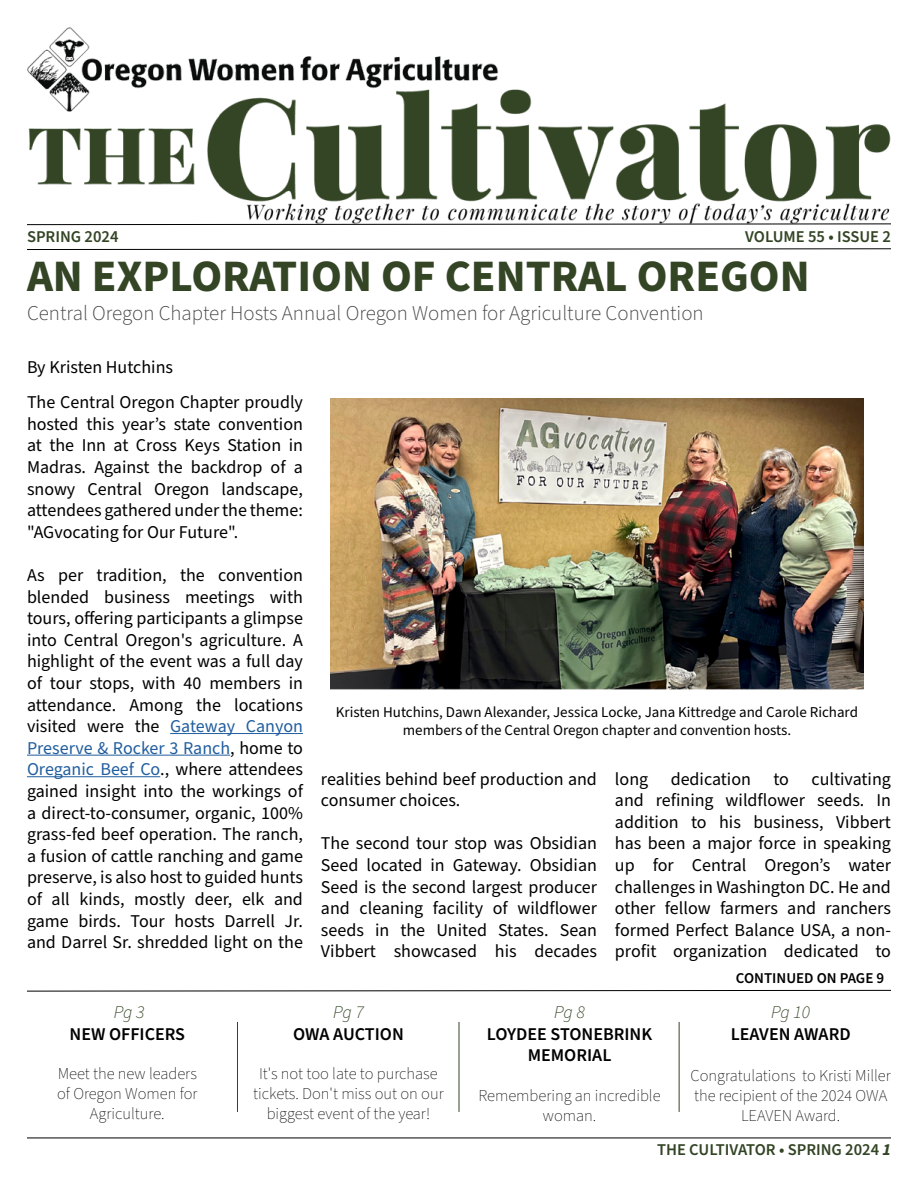
<style>
.page{position:relative;width:918px;height:1188px;background:#fff}
.page>*{position:absolute;margin:0;border:0;box-sizing:border-box;transform-origin:0 0}
.t1{font:700 45px "Source Sans Pro";color:#334525}
.t2{font:300 21px "Source Sans Pro";color:#454545}
.t3{font:18px/21.6px "Source Sans Pro";color:#000;text-align:justify}
.t4{font:600 18px/21.6px "Source Sans Pro";color:#000;text-align:center}
.t5{font:italic 300 18px "Source Sans Pro";letter-spacing:-.02em;color:#334525}
.t6{font:200 16.5px/19.8px "Source Sans Pro";color:#000;text-align:center}
.t7{font:600 16.5px "Source Sans Pro";color:#334525}
.t8{font:15px/18px "Source Sans Pro";color:#000;text-align:center}
.t9{font:600 15px "Source Sans Pro";color:#000}
.s1{color:#215e9e}
.s2{font-weight:700;font-style:italic}
</style>
<div class="page">
<hr style="left:27px;top:1138px;width:864px;height:1px;background:#000">
<svg style="left:27px;top:248px;width:864px;height:2px;background:#7f7f7f"></svg>
<img style="left:27px;top:27px;width:864px;height:199px">
<svg style="left:27px;top:990px;width:864px;height:2px;background:#808080"></svg>
<hr style="left:237px;top:1022px;width:1px;height:90px;background:#334525">
<hr style="left:459px;top:1022px;width:1px;height:90px;background:#334525">
<hr style="left:679px;top:1022px;width:1px;height:90px;background:#334525">
<hr style="left:170px;top:733px;width:133px;height:1px;background:#215e9e">
<hr style="left:27px;top:755px;width:203px;height:1px;background:#215e9e">
<hr style="left:27px;top:776px;width:133px;height:1px;background:#215e9e">
<img style="left:331px;top:398px;width:532px;height:292px">
<p class="t7" style="left:27px;top:225px;width:93px">SPRING 2024</p>
<p class="t7" style="left:745px;top:225px;width:147px">VOLUME 55 • ISSUE 2</p>
<h1 class="t1" style="left:27px;top:246px;width:784px">AN EXPLORATION OF CENTRAL OREGON</h1>
<p class="t2" style="left:27px;top:299px;width:678px">Central Oregon Chapter Hosts Annual Oregon Women for Agriculture Convention</p>
<p class="t3" style="left:27px;top:350px;width:278px;line-height:35px">By Kristen Hutchins<br>The Central Oregon Chapter proudly</p>
<p class="t3" style="left:27px;top:414px;width:278px">hosted this year’s state convention at the Inn at Cross Keys Station in Madras. Against the backdrop of a snowy Central Oregon landscape, attendees gathered under the theme: "AGvocating for Our Future".</p>
<p class="t3" style="left:27px;top:565px;width:278px">As per tradition, the convention blended business meetings with tours, offering participants a glimpse into Central Oregon's agriculture. A highlight of the event was a full day of tour stops, with 40 members in attendance. Among the locations visited were the <span class="s1">Gateway Canyon Preserve &amp; Rocker 3 Ranch</span>, home to <span class="s1">Oreganic Beef Co</span>., where attendees gained insight into the workings of a direct-to-consumer, organic, 100% grass-fed beef operation. The ranch, a fusion of cattle ranching and game preserve, is also host to guided hunts of all kinds, mostly deer, elk and game birds. Tour hosts Darrell Jr. and Darrel Sr. shredded light on the</p>
<p class="t8" style="left:336px;top:703px;width:524px">Kristen Hutchins, Dawn Alexander, Jessica Locke, Jana Kittredge and Carole Richard members of the Central Oregon chapter and convention hosts.</p>
<p class="t3" style="left:321px;top:768px;width:277px">realities behind beef production and consumer choices.</p>
<p class="t3" style="left:321px;top:833px;width:278px">The second tour stop was Obsidian Seed located in Gateway. Obsidian Seed is the second largest producer and cleaning facility of wildflower seeds in the United States. Sean Vibbert showcased his decades</p>
<p class="t3" style="left:615px;top:768px;width:278px">long dedication to cultivating and refining wildflower seeds. In addition to his business, Vibbert has been a major force in speaking up for Central Oregon’s water challenges in Washington DC. He and other fellow farmers and ranchers formed Perfect Balance USA, a non&shy;profit organization dedicated to</p>
<p class="t9" style="left:736px;top:968px;width:150px">CONTINUED ON PAGE 9</p>
<p class="t5" style="left:114px;top:1000px;width:32px">Pg 3</p>
<p class="t4" style="left:70px;top:1024px;width:117px">NEW OFFICERS</p>
<p class="t6" style="left:57px;top:1065px;width:142px">Meet the new leaders of Oregon Women for<br>Agriculture.</p>
<p class="t5" style="left:333px;top:1000px;width:32px">Pg 7</p>
<p class="t4" style="left:293px;top:1024px;width:112px">OWA AUCTION</p>
<p class="t6" style="left:253px;top:1065px;width:192px">It's not too late to purchase tickets. Don't miss out on our biggest event of the year!</p>
<p class="t5" style="left:554px;top:1000px;width:32px">Pg 8</p>
<p class="t4" style="left:487px;top:1024px;width:167px">LOYDEE STONEBRINK<br>MEMORIAL</p>
<p class="t6" style="left:479px;top:1086px;width:183px">Remembering an incredible woman.</p>
<p class="t5" style="left:771px;top:1000px;width:40px">Pg 10</p>
<p class="t4" style="left:731px;top:1024px;width:121px">LEAVEN AWARD</p>
<p class="t6" style="left:690px;top:1066px;width:202px">Congratulations to Kristi Miller the recipient of the 2024 OWA<br>LEAVEN Award.</p>
<p class="t7" style="left:657px;top:1139px;width:235px">THE CULTIVATOR • SPRING 2024 <span class="s2">1</span></p>
</div>
